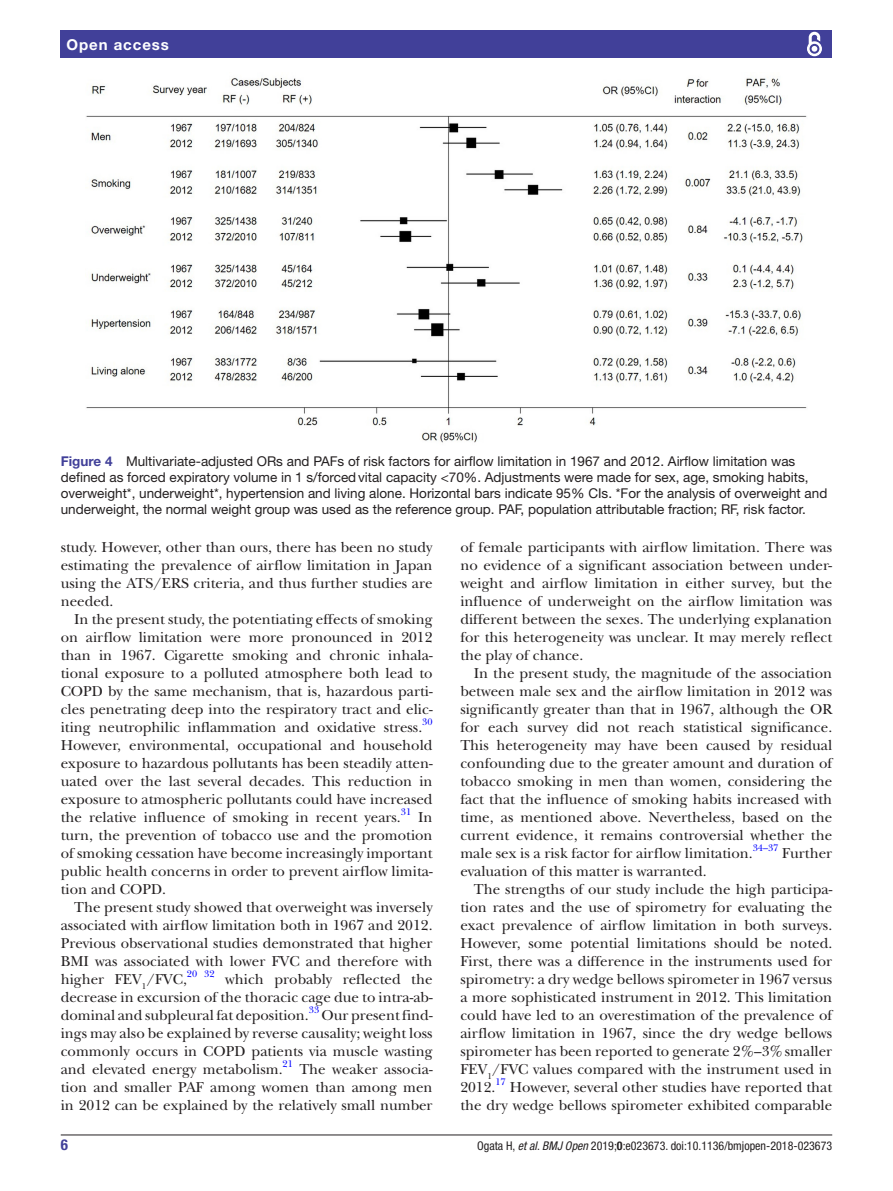
<style>
.page{position:relative;width:893px;height:1191px;background:#fff}
.page>*{position:absolute;margin:0;border:0;box-sizing:border-box;transform-origin:0 0}
.t1{font:15px/18px "New Baskerville";color:#231f20;text-align:justify}
.t2{font:700 15px "Helvetica Neue LT Std";letter-spacing:.065em;color:#fff}
.t3{font:700 condensed 15px "Helvetica Neue LT Std";color:#414099}
.t4{font:13.5px/16.2px "Helvetica Neue LT Std";color:#231f20}
.t5{font:condensed 12px "Helvetica Neue LT Std";color:#231f20}
.t6{font:9.9px "New Baskerville";color:#00f}
.s1{font-weight:700;color:#414099}
.s2{font-style:italic}
.s3{font-weight:700}
</style>
<div class="page">
<hr style="left:61px;top:1134px;width:771px;height:1px;background:#231f20">
<div style="left:61px;top:31px;width:771px;height:27px;background:#414099"></div>
<svg style="left:807px;top:31px;width:15px;height:26px"></svg>
<img style="left:86px;top:78px;width:721px;height:365px">
<p class="t2" style="left:66px;top:35px;width:104px">Open access</p>
<p class="t4" style="left:61px;top:452px;width:768px"><span class="s1">Figure 4</span> Multivariate-adjusted ORs and PAFs of risk factors for airflow limitation in 1967 and 2012. Airflow limitation was defined as forced expiratory volume in 1 s/forcedvital capacity &lt;70%. Adjustments were made for sex, age, smoking habits, overweight*, underweight*, hypertension and living alone. Horizontal bars indicate 95% CIs. *For the analysis of overweight and underweight, the normal weight group was used as the reference group. PAF, population attributable fraction; RF, risk factor.</p>
<p class="t1" style="left:61px;top:538px;width:373px">study. However, other than ours, there has been no study estimating the prevalence of airflow limitation in Japan using the ATS/ERS criteria, and thus further studies are needed.</p>
<p class="t1" style="left:61px;top:610px;width:373px;text-indent:14px">In the present study, the potentiating effects of smoking on airflow limitation were more pronounced in 2012 than in 1967. Cigarette smoking and chronic inhala&shy;tional exposure to a polluted atmosphere both lead to COPD by the same mechanism, that is, hazardous parti&shy;cles penetrating deep into the respiratory tract and elic&shy;iting neutrophilic inflammation and oxidative stress.</p>
<p class="t6" style="left:422px;top:716px;width:12px">30</p>
<p class="t1" style="left:61px;top:736px;width:373px">However, environmental, occupational and household exposure to hazardous pollutants has been steadily atten&shy;uated over the last several decades. This reduction in exposure to atmospheric pollutants could have increased the relative influence of smoking in recent years.</p>
<p class="t6" style="left:401px;top:806px;width:12px">31</p>
<p class="t1" style="left:61px;top:808px;width:373px;text-indent:357px">In turn, the prevention of tobacco use and the promotion of smoking cessation have become increasingly important public health concerns in order to prevent airflow limita&shy;tion and COPD.</p>
<p class="t1" style="left:61px;top:898px;width:373px;text-indent:14px">The present study showed that overweight was inversely associated with airflow limitation both in 1967 and 2012.<br>Previous observational studies demonstrated that higher BMI was associated with lower FVC and therefore with higher FEV<sub>1</sub>/FVC,</p>
<p class="t6" style="left:187px;top:968px;width:29px">20 32</p>
<p class="t1" style="left:61px;top:970px;width:373px;text-indent:165px">which probably reflected the decrease in excursion of the thoracic cage due to intra-ab&shy;dominal and subpleural fat deposition.<sup>33</sup> Our present find&shy;ings may also be explained by reverse causality; weight loss commonly occurs in COPD patients via muscle wasting and elevated energy metabolism.</p>
<p class="t6" style="left:283px;top:1058px;width:12px">21</p>
<p class="t1" style="left:61px;top:1060px;width:373px;text-indent:239px">The weaker associa&shy;tion and smaller PAF among women than among men in 2012 can be explained by the relatively small number</p>
<p class="t1" style="left:460px;top:538px;width:373px">of female participants with airflow limitation. There was no evidence of a significant association between under&shy;weight and airflow limitation in either survey, but the influence of underweight on the airflow limitation was different between the sexes. The underlying explanation for this heterogeneity was unclear. It may merely reflect the play of chance.</p>
<p class="t1" style="left:460px;top:664px;width:373px;text-indent:14px">In the present study, the magnitude of the association between male sex and the airflow limitation in 2012 was significantly greater than that in 1967, although the OR for each survey did not reach statistical significance.<br>This heterogeneity may have been caused by residual confounding due to the greater amount and duration of tobacco smoking in men than women, considering the fact that the influence of smoking habits increased with time, as mentioned above. Nevertheless, based on the current evidence, it remains controversial whether the male sex is a risk factor for airflow limitation.</p>
<p class="t6" style="left:753px;top:842px;width:27px">34–37</p>
<p class="t1" style="left:782px;top:844px;width:52px">Further</p>
<p class="t1" style="left:460px;top:862px;width:248px">evaluation of this matter is warranted.</p>
<p class="t1" style="left:474px;top:880px;width:360px">The strengths of our study include the high participa-</p>
<p class="t1" style="left:460px;top:898px;width:373px">tion rates and the use of spirometry for evaluating the</p>
<p class="t1" style="left:460px;top:916px;width:373px">exact prevalence of airflow limitation in both surveys.</p>
<p class="t1" style="left:460px;top:934px;width:373px">However, some potential limitations should be noted.</p>
<p class="t1" style="left:460px;top:952px;width:373px">First, there was a difference in the instruments used for</p>
<p class="t1" style="left:460px;top:970px;width:373px">spirometry: a dry wedge bellows spirometer in 1967 versus</p>
<p class="t1" style="left:460px;top:988px;width:373px">a more sophisticated instrument in 2012. This limitation</p>
<p class="t1" style="left:460px;top:1006px;width:373px">could have led to an overestimation of the prevalence of</p>
<p class="t1" style="left:460px;top:1024px;width:373px">airflow limitation in 1967, since the dry wedge bellows</p>
<p class="t1" style="left:460px;top:1042px;width:373px">spirometer has been reported to generate 2%–3%smaller</p>
<p class="t1" style="left:460px;top:1060px;width:373px">FEV<sub>1</sub>/FVC values compared with the instrument used in</p>
<p class="t1" style="left:460px;top:1078px;width:37px">2012.</p>
<p class="t6" style="left:495px;top:1076px;width:12px">17</p>
<p class="t1" style="left:460px;top:1078px;width:373px;text-align:right">However, several other studies have reported that<br>the dry wedge bellows spirometer exhibited comparable</p>
<p class="t3" style="left:61px;top:1135px;width:9px">6</p>
<p class="t5" style="left:477px;top:1138px;width:357px">Ogata H, <span class="s2">et al</span>. <span class="s2">BMJ Open</span> 2019;<span class="s3">0</span>:e023673. doi:10.1136/bmjopen-2018-023673</p>
</div>
